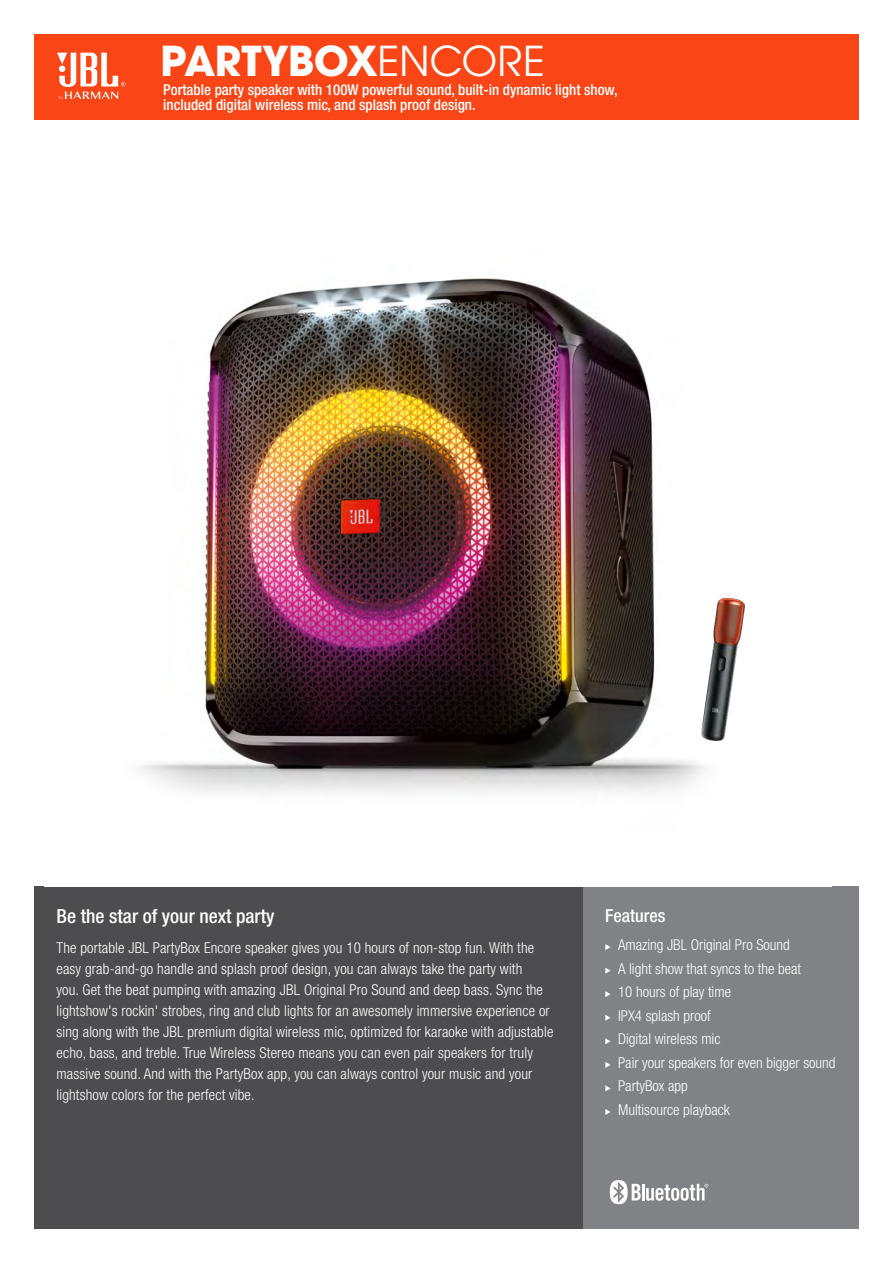
<style>
.page{position:relative;width:893px;height:1263px;background:#fff}
.page>*{position:absolute;margin:0;border:0;box-sizing:border-box;transform-origin:0 0}
.t1{font:700 45.45px "Avant Gard Goth EF";color:#fff}
.t2{font:500 condensed 19.5px "Helvetica Neue LT Pro";color:#fff}
.t3{font:500 condensed 18px "Helvetica Neue LT Pro";color:#fff}
.t4{font:300 condensed 15px/23.5px "Helvetica Neue LT Pro";letter-spacing:.01em;color:#fff}
.t5{font:500 condensed 15px/15px "Helvetica Neue LT Pro";color:#fff}
.s1{font-weight:400}
</style>
<div class="page">
<div style="left:34px;top:34px;width:825px;height:85px;background:#fa4616"></div>
<div style="left:583px;top:887px;width:276px;height:342px;background:#808285"></div>
<svg style="left:605px;top:944px;width:5px;height:6px"></svg>
<svg style="left:605px;top:968px;width:5px;height:6px"></svg>
<svg style="left:605px;top:991px;width:5px;height:6px"></svg>
<svg style="left:605px;top:1015px;width:5px;height:6px"></svg>
<svg style="left:605px;top:1038px;width:5px;height:6px"></svg>
<svg style="left:605px;top:1062px;width:5px;height:6px"></svg>
<svg style="left:605px;top:1085px;width:5px;height:6px"></svg>
<svg style="left:605px;top:1109px;width:5px;height:6px"></svg>
<div style="left:34px;top:887px;width:549px;height:342px;background:#4d4d4f"></div>
<svg style="left:57px;top:53px;width:68px;height:47px"></svg>
<img style="left:140px;top:278px;width:565px;height:515px">
<svg style="left:610px;top:1180px;width:98px;height:24px"></svg>
<img style="left:631px;top:585px;width:114px;height:176px">
<h1 class="t1" style="left:161px;top:33px;width:386px">PARTYBOX<span class="s1">ENCORE</span></h1>
<p class="t5" style="left:163px;top:82px;width:456px">Portable party speaker with 100W powerful sound, built-in dynamic light show, included digital wireless mic, and splash proof design.</p>
<h2 class="t2" style="left:57px;top:904px;width:219px">Be the star of your next party</h2>
<p class="t4" style="left:57px;top:937px;width:498px;line-height:21px">The portable JBL PartyBox Encore speaker gives you 10 hours of non-stop fun. With the easy grab-and-go handle and splash proof design, you can always take the party with<br>you. Get the beat pumping with amazing JBL Original Pro Sound and deep bass. Sync the lightshow's rockin' strobes, ring and club lights for an awesomely immersive experience or sing along with the JBL premium digital wireless mic, optimized for karaoke with adjustable echo, bass, and treble. True Wireless Stereo means you can even pair speakers for truly massive sound. And with the PartyBox app, you can always control your music and your lightshow colors for the perfect vibe.</p>
<p class="t3" style="left:605px;top:905px;width:62px">Features</p>
<p class="t4" style="left:618px;top:933px;width:219px">Amazing JBL Original Pro Sound<br>A light show that syncs to the beat<br>10 hours of play time<br>IPX4 splash proof<br>Digital wireless mic<br>Pair your speakers for even bigger sound<br>PartyBox app<br>Multisource playback</p>
</div>
